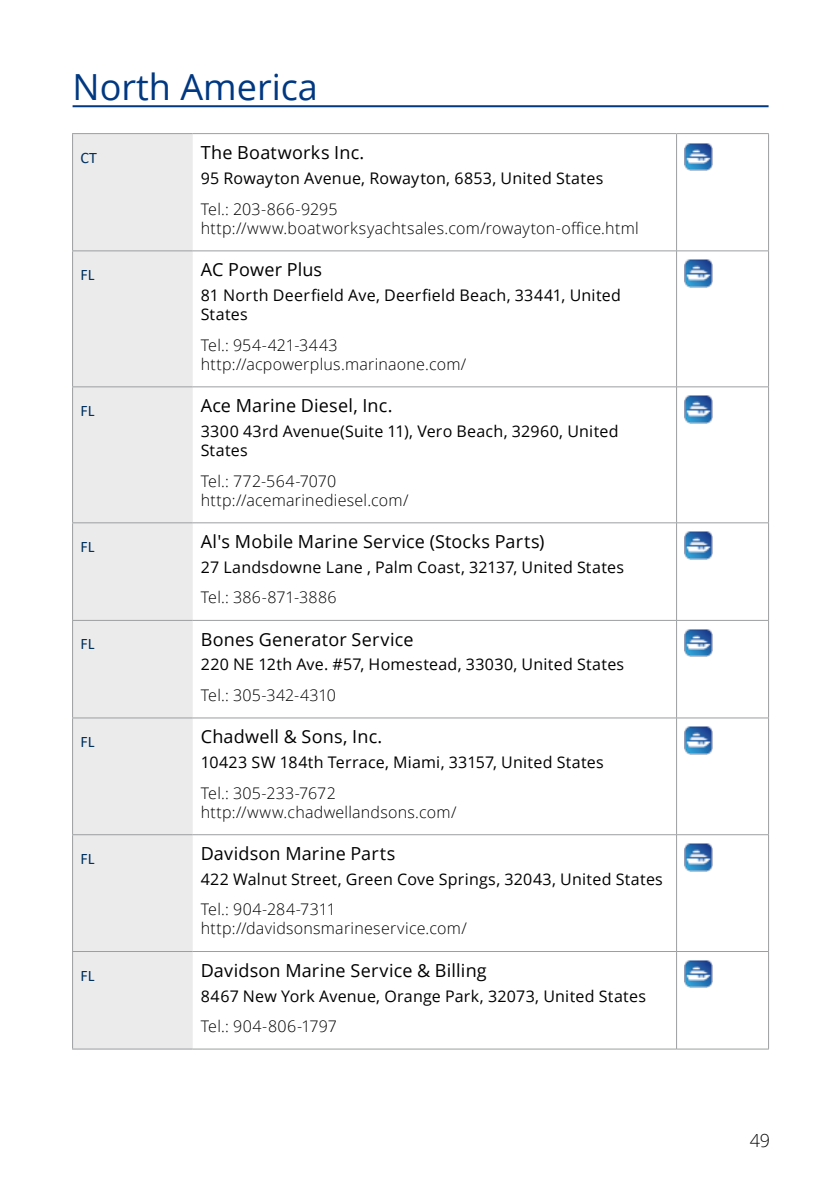
<style>
.page{position:relative;width:840px;height:1191px;background:#fff}
.page>*{position:absolute;margin:0;border:0;box-sizing:border-box;transform-origin:0 0}
.t1{font:36px "Open Sans";color:#003882}
.t2{font:18px "Open Sans";letter-spacing:.01em;color:#000}
.t3{font:300 18px "Open Sans";color:#000}
.t4{font:16px/19.2px "Open Sans";letter-spacing:.015em;color:#000}
.t5{font:300 16px/19.2px "Open Sans";letter-spacing:.015em;color:#000}
.t6{font:16px "Calibri";color:#00305e}
</style>
<div class="page">
<div style="left:73px;top:134px;width:119px;height:914px;background:#ebebec"></div>
<hr style="left:192px;top:133px;width:484px;height:1px;background:#9c9e9f">
<hr style="left:676px;top:133px;width:92px;height:1px;background:#9c9e9f">
<hr style="left:72px;top:133px;width:120px;height:1px;background:#9c9e9f">
<hr style="left:72px;top:134px;width:1px;height:116px;background:#9c9e9f">
<hr style="left:72px;top:250px;width:120px;height:1px;background:#9c9e9f">
<hr style="left:72px;top:251px;width:1px;height:135px;background:#9c9e9f">
<hr style="left:192px;top:250px;width:484px;height:1px;background:#9c9e9f">
<hr style="left:72px;top:386px;width:120px;height:1px;background:#9c9e9f">
<hr style="left:72px;top:387px;width:1px;height:135px;background:#9c9e9f">
<hr style="left:192px;top:386px;width:484px;height:1px;background:#9c9e9f">
<hr style="left:72px;top:522px;width:120px;height:1px;background:#9c9e9f">
<hr style="left:72px;top:523px;width:1px;height:97px;background:#9c9e9f">
<hr style="left:192px;top:522px;width:484px;height:1px;background:#9c9e9f">
<hr style="left:72px;top:620px;width:120px;height:1px;background:#9c9e9f">
<hr style="left:72px;top:621px;width:1px;height:96px;background:#9c9e9f">
<hr style="left:192px;top:620px;width:484px;height:1px;background:#9c9e9f">
<hr style="left:72px;top:717px;width:120px;height:1px;background:#9c9e9f">
<hr style="left:72px;top:718px;width:1px;height:116px;background:#9c9e9f">
<hr style="left:192px;top:717px;width:484px;height:1px;background:#9c9e9f">
<hr style="left:72px;top:834px;width:120px;height:1px;background:#9c9e9f">
<hr style="left:72px;top:835px;width:1px;height:116px;background:#9c9e9f">
<hr style="left:192px;top:834px;width:484px;height:1px;background:#9c9e9f">
<hr style="left:72px;top:951px;width:120px;height:1px;background:#9c9e9f">
<hr style="left:72px;top:952px;width:1px;height:96px;background:#9c9e9f">
<hr style="left:192px;top:951px;width:484px;height:1px;background:#9c9e9f">
<hr style="left:72px;top:1048px;width:120px;height:1px;background:#9c9e9f">
<hr style="left:192px;top:1048px;width:484px;height:1px;background:#9c9e9f">
<hr style="left:675px;top:134px;width:1px;height:117px;background:#9c9e9f">
<hr style="left:767px;top:134px;width:1px;height:117px;background:#9c9e9f">
<hr style="left:676px;top:250px;width:92px;height:1px;background:#9c9e9f">
<hr style="left:675px;top:251px;width:1px;height:135px;background:#9c9e9f">
<hr style="left:767px;top:251px;width:1px;height:135px;background:#9c9e9f">
<hr style="left:676px;top:386px;width:92px;height:1px;background:#9c9e9f">
<hr style="left:675px;top:387px;width:1px;height:135px;background:#9c9e9f">
<hr style="left:767px;top:387px;width:1px;height:135px;background:#9c9e9f">
<hr style="left:676px;top:522px;width:92px;height:1px;background:#9c9e9f">
<hr style="left:675px;top:523px;width:1px;height:97px;background:#9c9e9f">
<hr style="left:767px;top:523px;width:1px;height:97px;background:#9c9e9f">
<hr style="left:676px;top:620px;width:92px;height:1px;background:#9c9e9f">
<hr style="left:675px;top:620px;width:1px;height:97px;background:#9c9e9f">
<hr style="left:767px;top:620px;width:1px;height:97px;background:#9c9e9f">
<hr style="left:676px;top:717px;width:92px;height:1px;background:#9c9e9f">
<hr style="left:675px;top:718px;width:1px;height:116px;background:#9c9e9f">
<hr style="left:767px;top:718px;width:1px;height:116px;background:#9c9e9f">
<hr style="left:676px;top:834px;width:92px;height:1px;background:#9c9e9f">
<hr style="left:675px;top:835px;width:1px;height:116px;background:#9c9e9f">
<hr style="left:767px;top:835px;width:1px;height:116px;background:#9c9e9f">
<hr style="left:676px;top:951px;width:92px;height:1px;background:#9c9e9f">
<hr style="left:675px;top:951px;width:1px;height:97px;background:#9c9e9f">
<hr style="left:767px;top:951px;width:1px;height:97px;background:#9c9e9f">
<hr style="left:676px;top:1048px;width:92px;height:1px;background:#9c9e9f">
<hr style="left:72px;top:105px;width:696px;height:2px;background:#003882">
<img style="left:684px;top:143px;width:28px;height:27px">
<img style="left:684px;top:259px;width:28px;height:28px">
<img style="left:684px;top:395px;width:28px;height:28px">
<img style="left:684px;top:531px;width:28px;height:28px">
<img style="left:684px;top:629px;width:28px;height:27px">
<img style="left:684px;top:726px;width:28px;height:28px">
<img style="left:684px;top:843px;width:28px;height:28px">
<img style="left:684px;top:960px;width:28px;height:27px">
<h1 class="t1" style="left:72px;top:62px;width:247px">North America</h1>
<p class="t6" style="left:80px;top:147px;width:18px">CT</p>
<p class="t2" style="left:200px;top:140px;width:165px">The Boatworks Inc.</p>
<p class="t4" style="left:200px;top:168px;width:404px">95 Rowayton Avenue, Rowayton, 6853, United States</p>
<p class="t5" style="left:200px;top:199px;width:439px">Tel.: 203-866-9295 http://www.boatworksyachtsales.com/rowayton-office.html</p>
<p class="t6" style="left:80px;top:263px;width:16px">FL</p>
<p class="t2" style="left:200px;top:257px;width:123px">AC Power Plus</p>
<p class="t4" style="left:200px;top:285px;width:421px">81 North Deerfield Ave, Deerfield Beach, 33441, United<br>States</p>
<p class="t5" style="left:200px;top:335px;width:267px">Tel.: 954-421-3443 http://acpowerplus.marinaone.com/</p>
<p class="t6" style="left:80px;top:399px;width:16px">FL</p>
<p class="t2" style="left:200px;top:393px;width:193px">Ace Marine Diesel, Inc.</p>
<p class="t4" style="left:200px;top:421px;width:419px">3300 43rd Avenue(Suite 11), Vero Beach, 32960, United<br>States</p>
<p class="t5" style="left:200px;top:471px;width:209px">Tel.: 772-564-7070 http://acemarinediesel.com/</p>
<p class="t6" style="left:80px;top:535px;width:16px">FL</p>
<p class="t2" style="left:200px;top:529px;width:345px">Al's Mobile Marine Service (Stocks Parts)</p>
<p class="t4" style="left:200px;top:557px;width:425px">27 Landsdowne Lane , Palm Coast, 32137, United States</p>
<p class="t5" style="left:200px;top:587px;width:137px">Tel.: 386-871-3886</p>
<p class="t6" style="left:80px;top:633px;width:16px">FL</p>
<p class="t2" style="left:200px;top:626px;width:214px">Bones Generator Service</p>
<p class="t4" style="left:200px;top:654px;width:425px">220 NE 12th Ave. #57, Homestead, 33030, United States</p>
<p class="t5" style="left:200px;top:685px;width:137px">Tel.: 305-342-4310</p>
<p class="t6" style="left:80px;top:730px;width:16px">FL</p>
<p class="t2" style="left:200px;top:724px;width:183px">Chadwell &amp; Sons, Inc.</p>
<p class="t4" style="left:200px;top:752px;width:404px">10423 SW 184th Terrace, Miami, 33157, United States</p>
<p class="t5" style="left:200px;top:782px;width:257px">Tel.: 305-233-7672 http://www.chadwellandsons.com/</p>
<p class="t6" style="left:80px;top:847px;width:16px">FL</p>
<p class="t2" style="left:200px;top:841px;width:196px">Davidson Marine Parts</p>
<p class="t4" style="left:200px;top:869px;width:463px">422 Walnut Street, Green Cove Springs, 32043, United States</p>
<p class="t5" style="left:200px;top:899px;width:267px">Tel.: 904-284-7311 http://davidsonsmarineservice.com/</p>
<p class="t6" style="left:80px;top:964px;width:16px">FL</p>
<p class="t2" style="left:200px;top:957px;width:287px">Davidson Marine Service &amp; Billing</p>
<p class="t4" style="left:200px;top:985px;width:446px">8467 New York Avenue, Orange Park, 32073, United States</p>
<p class="t5" style="left:200px;top:1016px;width:138px">Tel.: 904-806-1797</p>
<p class="t3" style="left:749px;top:1128px;width:22px">49</p>
</div>
